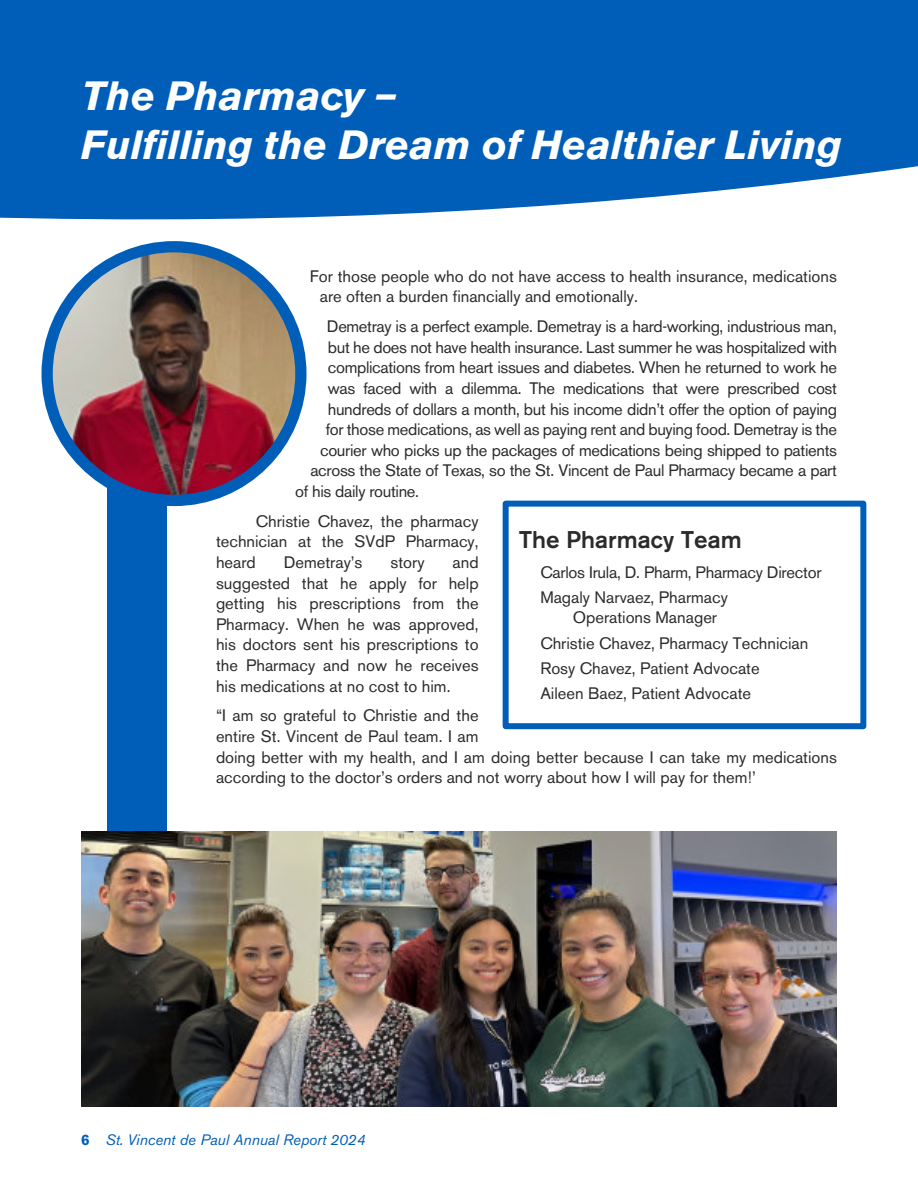
<style>
.page{position:relative;width:918px;height:1188px;background:#fff}
.page>*{position:absolute;margin:0;border:0;box-sizing:border-box;transform-origin:0 0}
.t1{font:italic 700 40.5px/48.6px "Akzidenz Grotesk BE";color:#fff}
.t2{font:500 24px "Akzidenz Grotesk BE";color:#2b2b2a}
.t3{font:16.5px/20.7px "Akzidenz Grotesk BE";letter-spacing:-.015em;color:#2b2b2a}
.t4{font:italic 15px "Akzidenz Grotesk BE";color:#005eb8}
.s1{font-weight:700;font-style:normal}
</style>
<div class="page">
<svg style="left:0;top:0;width:917px;height:220px;background:#1169bc"></svg>
<div style="left:107px;top:270px;width:60px;height:837px;background:#005eb8"></div>
<svg style="left:917px;top:0;width:1px;height:167px"></svg>
<div style="left:503px;top:501px;width:363px;height:228px;background:#fff;border:6px solid #005eb8"></div>
<img style="left:47px;top:247px;width:253px;height:253px">
<div style="left:42px;top:241px;width:265px;height:265px;border:11px solid #005eb8;border-radius:50%"></div>
<img style="left:81px;top:832px;width:756px;height:275px">
<h1 class="t1" style="left:81px;top:72px;width:763px">The Pharmacy –<br>Fulfilling the Dream of Healthier Living</h1>
<p class="t3" style="left:320px;top:266px;width:519px;text-indent:-10px">For those people who do not have access to health insurance, medications are often a burden financially and emotionally.</p>
<p class="t3" style="left:327px;top:316px;width:511px">Demetray is a perfect example. Demetray is a hard-working, industrious man,</p>
<p class="t3" style="left:328px;top:337px;width:511px">but he does not have health insurance. Last summer he was hospitalized with</p>
<p class="t3" style="left:328px;top:357px;width:511px">complications from heart issues and diabetes. When he returned to work he</p>
<p class="t3" style="left:328px;top:378px;width:511px">was faced with a dilemma. The medications that were prescribed cost</p>
<p class="t3" style="left:328px;top:398px;width:511px">hundreds of dollars a month, but his income didn’t offer the option of paying</p>
<p class="t3" style="left:326px;top:419px;width:513px">for those medications, as well as paying rent and buying food. Demetray is the</p>
<p class="t3" style="left:320px;top:440px;width:518px">courier who picks up the packages of medications being shipped to patients</p>
<p class="t3" style="left:310px;top:460px;width:528px">across the State of Texas, so the St. Vincent de Paul Pharmacy became a part</p>
<p class="t3" style="left:295px;top:481px;width:125px">of his daily routine.</p>
<p class="t3" style="left:216px;top:511px;width:264px;text-align:justify;text-indent:40px">Christie Chavez, the pharmacy technician at the SVdP Pharmacy, heard</p>
<h2 class="t2" style="left:519px;top:525px;width:224px">The Pharmacy Team</h2>
<p class="t3" style="left:540px;top:559px;width:283px;line-height:25.2px">Carlos Irula, D. Pharm, Pharmacy Director<br>Magaly Narvaez, Pharmacy</p>
<p class="t3" style="left:540px;top:605px;width:270px;line-height:25.2px;text-indent:32px">Operations Manager<br>Christie Chavez, Pharmacy Technician<br>Rosy Chavez, Patient Advocate<br>Aileen Baez, Patient Advocate</p>
<p class="t3" style="left:216px;top:552px;width:264px;text-align:justify;text-indent:237px">and suggested that he apply for help getting his prescriptions from the Pharmacy. When he was approved, his doctors sent his prescriptions to the Pharmacy and now he receives his medications at no cost to him.</p>
<p class="t3" style="left:216px;top:705px;width:622px">“I am so grateful to Christie and the<br>entire St. Vincent de Paul team. I am<br>doing better with my health, and I am doing better because I can take my medications according to the doctor’s orders and not worry about how I will pay for them!’</p>
<p class="t3" style="left:284px;top:552px;width:80px">Demetray’s</p>
<p class="t3" style="left:391px;top:552px;width:36px">story</p>
<p class="t4" style="left:81px;top:1130px;width:286px"><span class="s1">6</span> St. Vincent de Paul Annual Report 2024</p>
</div>
